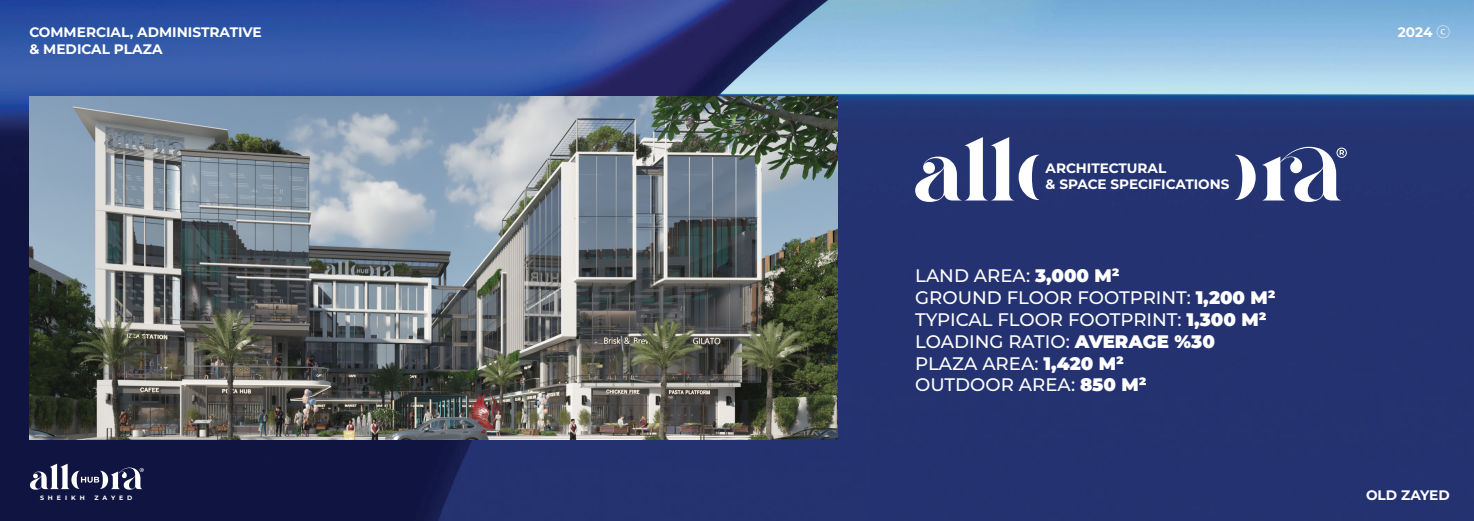
<style>
.page{position:relative;width:1474px;height:521px;background:#fff}
.page>*{position:absolute;margin:0;border:0;box-sizing:border-box;transform-origin:0 0}
.t1{font:500 18.11px/21.8px "Montserrat";color:#fff}
.t2{font:700 13.74px "Montserrat";color:#fff}
.t3{font:700 13.65px/16.4px "Montserrat";color:#fff}
.t4{font:700 6.3px "Montserrat";letter-spacing:.63em;color:#fff}
.s1{font-family:"Koz Go Pr 6 N";font-weight:400}
.s2{font-weight:900}
</style>
<div class="page">
<img style="left:0;top:0;width:1473px;height:521px">
<svg style="left:30px;top:464px;width:114px;height:26px"></svg>
<svg style="left:1235px;top:155px;width:20px;height:45px"></svg>
<svg style="left:915px;top:137px;width:124px;height:65px"></svg>
<svg style="left:1261px;top:147px;width:85px;height:55px"></svg>
<img style="left:30px;top:96px;width:807px;height:344px">
<p class="t2" style="left:29px;top:23px;width:234px">COMMERCIAL, ADMINISTRATIVE</p>
<p class="t2" style="left:1397px;top:22px;width:54px">2024 <span class="s1">ⓒ</span></p>
<p class="t2" style="left:29px;top:39px;width:135px">&amp; MEDICAL PLAZA</p>
<p class="t3" style="left:1045px;top:161px;width:185px">ARCHITECTURAL<br>&amp; SPACE SPECIFICATIONS</p>
<p class="t4" style="left:40px;top:493px;width:46px">SHEIKH</p>
<p class="t4" style="left:94px;top:493px;width:39px">ZAYED</p>
<p class="t1" style="left:915px;top:266px;width:362px">LAND AREA: <span class="s2">3,000 M²<br></span>GROUND FLOOR FOOTPRINT: <span class="s2">1,200 M²<br></span>TYPICAL FLOOR FOOTPRINT: <span class="s2">1,300 M²<br></span>LOADING RATIO: <span class="s2">AVERAGE %30<br></span>PLAZA AREA: <span class="s2">1,420 M²<br></span>OUTDOOR AREA: <span class="s2">850 M²</span></p>
<p class="t2" style="left:1365px;top:486px;width:85px">OLD ZAYED</p>
</div>
